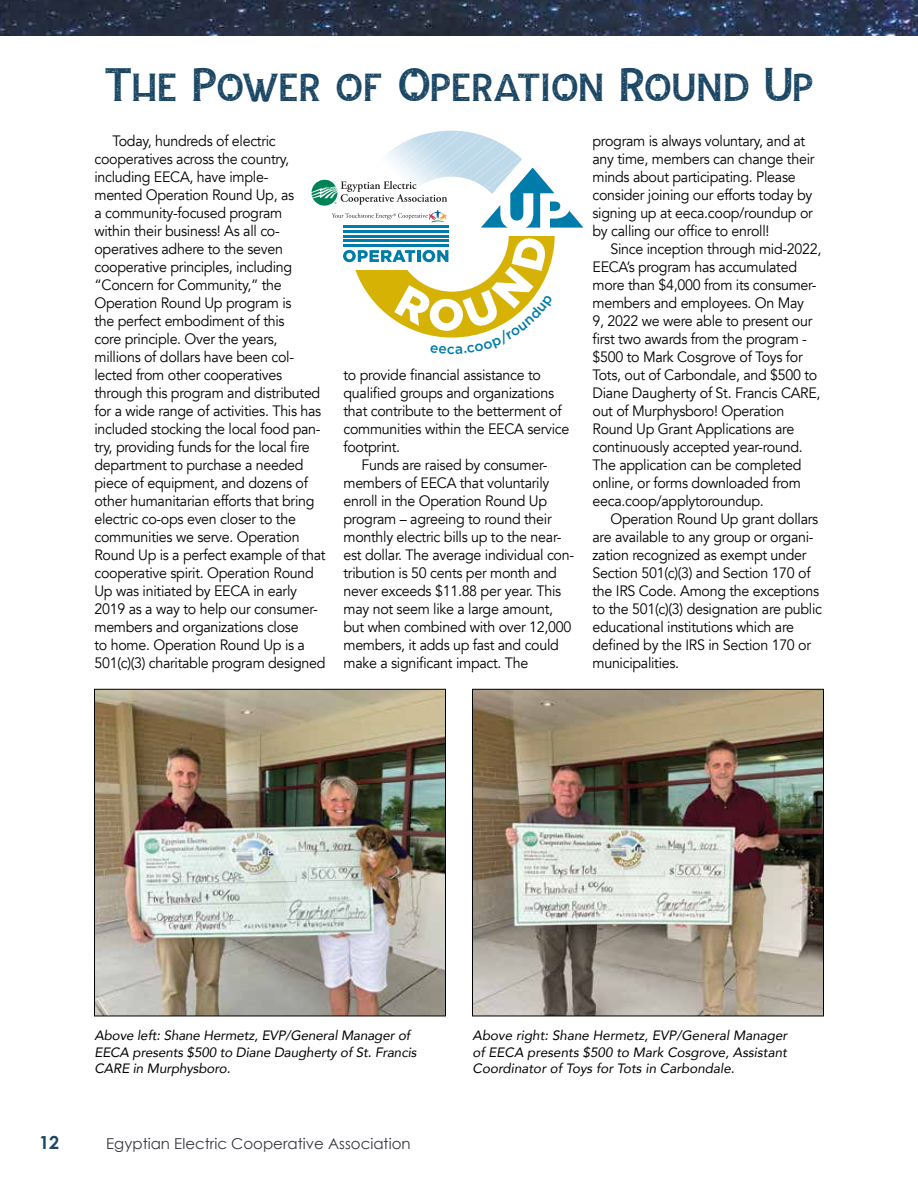
<style>
.page{position:relative;width:918px;height:1188px;background:#fff}
.page>*{position:absolute;margin:0;border:0;box-sizing:border-box;transform-origin:0 0}
.t1{font:45px "Andamar Serif Rough";color:#1b4765}
.t2{font:700 18px "Century Gothic";color:#1b4765}
.t3{font:15px/18px "Avenir";letter-spacing:-.02em;color:#000;scale:.95 1}
.t4{font:15px "Century Gothic";color:#37373f}
.t5{font:italic 13.5px/16.5px "Avenir";letter-spacing:-.01em;color:#000;text-align:justify}
</style>
<div class="page">
<img style="left:0;top:0;width:918px;height:36px">
<img style="left:512px;top:157px;width:10px;height:11px">
<img style="left:499px;top:148px;width:13px;height:20px">
<img style="left:484px;top:140px;width:15px;height:28px">
<img style="left:466px;top:134px;width:18px;height:51px">
<img style="left:444px;top:131px;width:22px;height:71px">
<img style="left:407px;top:131px;width:37px;height:48px">
<img style="left:386px;top:139px;width:25px;height:36px">
<svg style="left:481px;top:168px;width:102px;height:60px"></svg>
<hr style="left:343px;top:235px;width:105px;height:2px;background:#007caa">
<hr style="left:343px;top:230px;width:105px;height:3px;background:#007caa">
<hr style="left:343px;top:226px;width:105px;height:2px;background:#007caa">
<svg style="left:311px;top:179px;width:136px;height:43px"></svg>
<img style="left:96px;top:691px;width:348px;height:323px">
<div style="left:94px;top:689px;width:352px;height:327px;border:1px solid #000"></div>
<img style="left:474px;top:691px;width:348px;height:323px">
<div style="left:472px;top:689px;width:352px;height:327px;border:1px solid #000"></div>
<svg style="left:343px;top:236px;width:212px;height:102px"></svg>
<h1 class="t1" style="left:105px;top:58px;width:710px">The Power of Operation Round Up</h1>
<p class="t3" style="left:94px;top:132px;width:245px;text-indent:18px">Today, hundreds of electric cooperatives across the country, including EECA, have imple-<br>mented Operation Round Up, as<br>a community-focused program<br>within their business! As all co&shy;operatives adhere to the seven cooperative principles, including “Concern for Community,” the Operation Round Up program is<br>the perfect embodiment of this<br>core principle. Over the years, millions of dollars have been col&shy;lected from other cooperatives through this program and distributed for a wide range of activities. This has included stocking the local food pan&shy;try, providing funds for the local fire department to purchase a needed piece of equipment, and dozens of other humanitarian efforts that bring electric co-ops even closer to the communities we serve. Operation Round Up is a perfect example of that cooperative spirit. Operation Round Up was initiated by EECA in early 2019 as a way to help our consumer&shy;members and organizations close<br>to home. Operation Round Up is a 501(c)(3) charitable program designed</p>
<p class="t3" style="left:344px;top:366px;width:239px">to provide financial assistance to qualified groups and organizations that contribute to the betterment of communities within the EECA service footprint.</p>
<p class="t3" style="left:344px;top:456px;width:244px;text-indent:18px">Funds are raised by consumer&shy;members of EECA that voluntarily enroll in the Operation Round Up program – agreeing to round their monthly electric bills up to the near&shy;est dollar. The average individual con&shy;tribution is 50 cents per month and never exceeds $11.88 per year. This may not seem like a large amount, but when combined with over 12,000 members, it adds up fast and could make a significant impact. The</p>
<p class="t3" style="left:593px;top:132px;width:235px">program is always voluntary, and at any time, members can change their minds about participating. Please consider joining our efforts today by signing up at eeca.coop/roundup or by calling our office to enroll!</p>
<p class="t3" style="left:593px;top:240px;width:243px;text-indent:18px">Since inception through mid-2022, EECA’s program has accumulated more than $4,000 from its consumer&shy;members and employees. On May<br>9, 2022 we were able to present our first two awards from the program - $500 to Mark Cosgrove of Toys for Tots, out of Carbondale, and $500 to Diane Daugherty of St. Francis CARE, out of Murphysboro! Operation Round Up Grant Applications are continuously accepted year-round.<br>The application can be completed online, or forms downloaded from eeca.coop/applytoroundup.</p>
<p class="t3" style="left:593px;top:510px;width:243px;text-indent:18px">Operation Round Up grant dollars are available to any group or organi&shy;zation recognized as exempt under Section 501(c)(3) and Section 170 of the IRS Code. Among the exceptions to the 501(c)(3) designation are public educational institutions which are defined by the IRS in Section 170 or municipalities.</p>
<p class="t5" style="left:94px;top:1027px;width:324px;text-align:left">Above left: Shane Hermetz, EVP/General Manager of<br>EECA presents $500 to Diane Daugherty of St. Francis<br>CARE in Murphysboro.</p>
<p class="t2" style="left:39px;top:1128px;width:22px">12</p>
<p class="t4" style="left:106px;top:1133px;width:306px">Egyptian Electric Cooperative Association</p>
<p class="t5" style="left:472px;top:1027px;width:316px">Above right: Shane Hermetz, EVP/General Manager of EECA presents $500 to Mark Cosgrove, Assistant Coordinator of Toys for Tots in Carbondale.</p>
</div>
